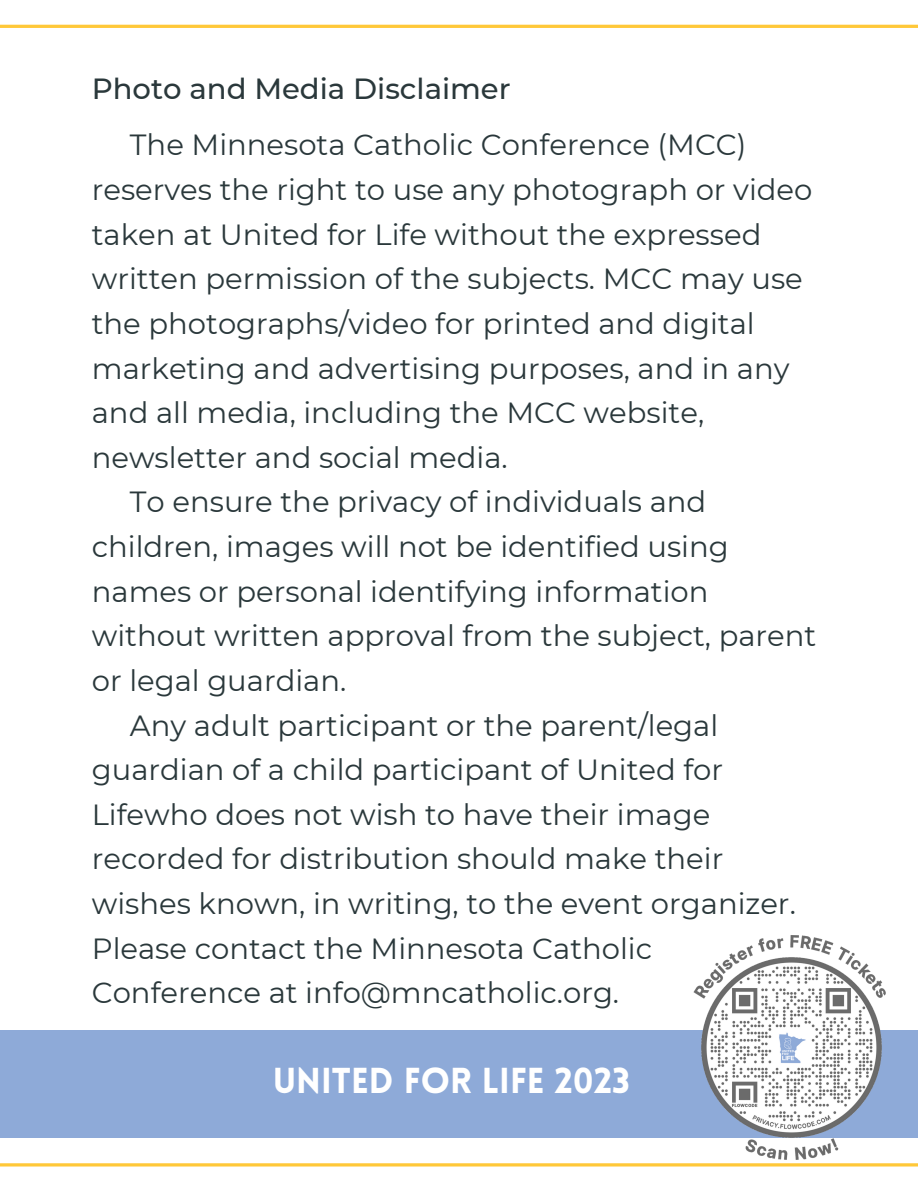
<style>
.page{position:relative;width:918px;height:1188px;background:#fff}
.page>*{position:absolute;margin:0;border:0;box-sizing:border-box;transform-origin:0 0}
.t1{font:900 35.25px "Lovelo";color:#fff}
.t2{font:29.1px "Montserrat";color:#2a383b}
.t3{font:500 29.1px "Montserrat";color:#2a383b}
</style>
<div class="page">
<svg style="left:0;top:25px;width:918px;height:3px;background:#ffc83b"></svg>
<svg style="left:0;top:1163px;width:664px;height:4px;background:#ffd25d"></svg>
<div style="left:0;top:1030px;width:918px;height:107px;background:#8eaad8"></div>
<img style="left:664px;top:935px;width:254px;height:232px">
<p class="t3" style="left:92px;top:71px;width:420px">Photo and Media Disclaimer</p>
<p class="t2" style="left:130px;top:127px;width:618px">The Minnesota Catholic Conference (MCC)</p>
<p class="t2" style="left:92px;top:172px;width:722px">reserves the right to use any photograph or video</p>
<p class="t2" style="left:92px;top:217px;width:671px">taken at United for Life without the expressed</p>
<p class="t2" style="left:92px;top:261px;width:713px">written permission of the subjects. MCC may use</p>
<p class="t2" style="left:92px;top:306px;width:665px">the photographs/video for printed and digital</p>
<p class="t2" style="left:92px;top:350px;width:699px">marketing and advertising purposes, and in any</p>
<p class="t2" style="left:92px;top:395px;width:614px">and all media, including the MCC website,</p>
<p class="t2" style="left:92px;top:440px;width:417px">newsletter and social media.</p>
<p class="t2" style="left:130px;top:484px;width:578px">To ensure the privacy of individuals and</p>
<p class="t2" style="left:92px;top:529px;width:638px">children, images will not be identified using</p>
<p class="t2" style="left:92px;top:574px;width:618px">names or personal identifying information</p>
<p class="t2" style="left:92px;top:618px;width:726px">without written approval from the subject, parent</p>
<p class="t2" style="left:92px;top:663px;width:256px">or legal guardian.</p>
<p class="t2" style="left:130px;top:707px;width:590px">Any adult participant or the parent/legal</p>
<p class="t2" style="left:92px;top:752px;width:633px">guardian of a child participant of United for</p>
<p class="t2" style="left:92px;top:797px;width:620px">Lifewho does not wish to have their image</p>
<p class="t2" style="left:92px;top:841px;width:633px">recorded for distribution should make their</p>
<p class="t2" style="left:92px;top:886px;width:706px">wishes known, in writing, to the event organizer.</p>
<p class="t2" style="left:92px;top:931px;width:562px">Please contact the Minnesota Catholic</p>
<p class="t2" style="left:92px;top:975px;width:529px">Conference at info@mncatholic.org.</p>
<p class="t1" style="left:273px;top:1067px;width:359px">UNITED FOR LIFE 2023</p>
</div>
